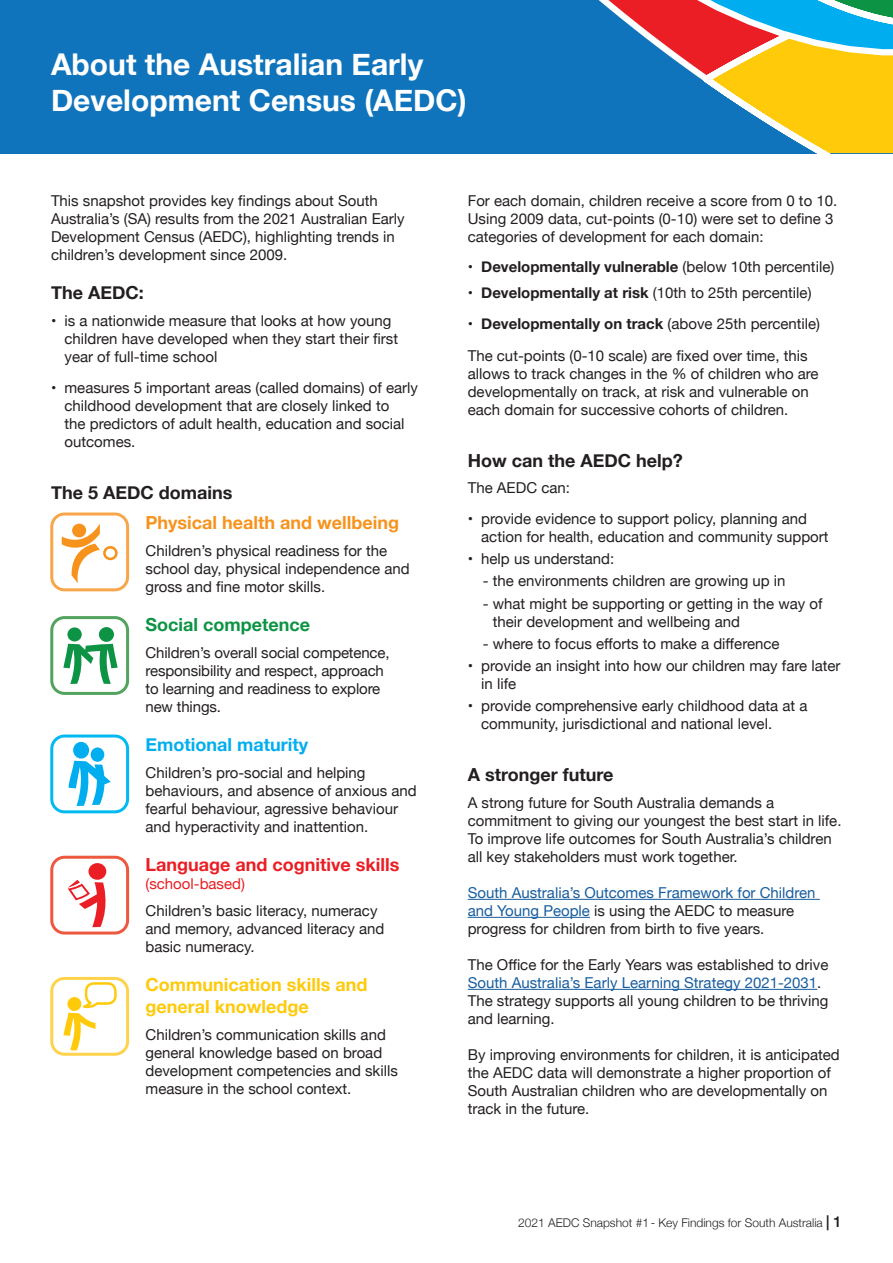
<style>
.page{position:relative;width:893px;height:1263px;background:#fff}
.page>*{position:absolute;margin:0;border:0;box-sizing:border-box;transform-origin:0 0}
.t1{font:700 30px/36px "Helvetica Neue";color:#fff}
.t2{font:700 18px "Helvetica Neue";color:#231f20}
.t3{font:700 18px/21.6px "Helvetica Neue";color:#feca0a}
.t4{font:700 18px "Helvetica Neue";color:#f7931d}
.t5{font:700 18px "Helvetica Neue";color:#ea1e24}
.t6{font:700 18px "Helvetica Neue";color:#00aeef}
.t7{font:700 18px "Helvetica Neue";color:#0d9344}
.BODY_COPY{font:15px/18px "Helvetica Neue";color:#231f20}
.t8{font:700 15px "Helvetica Neue";color:#231f20}
.t9{font:15px "Helvetica Neue";color:#ea1e24}
.Bullets{font:15px "Helvetica Neue";color:#231f20}
.t10{font:300 12px "Helvetica Neue";color:#231f20}
.s1{font-weight:400}
.s2{color:#175d9e}
.s3{font-weight:500;font-size:15px}
</style>
<div class="page">
<div style="left:0;top:0;width:893px;height:153px;background:#1074bc"></div>
<svg style="left:598px;top:0;width:295px;height:153px"></svg>
<svg style="left:63px;top:982px;width:54px;height:68px"></svg>
<div style="left:88px;top:863px;width:18px;height:17px;background:#ea1e24;border-radius:50%"></div>
<svg style="left:68px;top:880px;width:38px;height:47px"></svg>
<div style="left:73px;top:742px;width:16px;height:16px;background:#00aeef;border-radius:50%"></div>
<svg style="left:69px;top:761px;width:42px;height:45px"></svg>
<div style="left:91px;top:747px;width:13px;height:15px;background:#00aeef;border-radius:50%"></div>
<div style="left:99px;top:627px;width:15px;height:15px;background:#0d9344;border-radius:50%"></div>
<svg style="left:63px;top:644px;width:55px;height:40px"></svg>
<div style="left:67px;top:627px;width:15px;height:14px;background:#0d9344;border-radius:50%"></div>
<hr style="left:468px;top:899px;width:352px;height:1px;background:#175d9e">
<hr style="left:468px;top:917px;width:122px;height:1px;background:#175d9e">
<hr style="left:468px;top:989px;width:349px;height:1px;background:#175d9e">
<svg style="left:62px;top:523px;width:56px;height:60px"></svg>
<div style="left:50px;top:512px;width:79px;height:79px;border:3px solid #f9a64a;border-radius:13px"></div>
<div style="left:50px;top:616px;width:79px;height:79px;border:3px solid #51a35e;border-radius:13px"></div>
<div style="left:50px;top:734px;width:79px;height:79px;border:3px solid #00baf1;border-radius:13px"></div>
<div style="left:50px;top:856px;width:79px;height:78px;border:3px solid #ed583e;border-radius:13px"></div>
<div style="left:50px;top:977px;width:79px;height:79px;border:3px solid #fed34c;border-radius:13px"></div>
<h1 class="t1" style="left:51px;top:47px;width:417px">About the Australian Early<br>Development Census (AEDC)</h1>
<p class="BODY_COPY" style="left:51px;top:192px;width:355px">This snapshot provides key findings about South Australia’s (SA) results from the 2021 Australian Early Development Census (AEDC), highlighting trends in children’s development since 2009.</p>
<p class="t2" style="left:51px;top:279px;width:94px">The AEDC:</p>
<p class="BODY_COPY" style="left:65px;top:312px;width:335px;text-indent:-14px">• is a nationwide measure that looks at how young children have developed when they start their first year of full-time school</p>
<p class="BODY_COPY" style="left:65px;top:379px;width:355px;text-indent:-14px">• measures 5 important areas (called domains) of early childhood development that are closely linked to<br>the predictors of adult health, education and social outcomes.</p>
<h2 class="t2" style="left:51px;top:478px;width:183px">The 5 AEDC domains</h2>
<h2 class="t4" style="left:146px;top:508px;width:255px">Physical health and wellbeing</h2>
<p class="BODY_COPY" style="left:146px;top:542px;width:266px">Children’s physical readiness for the school day, physical independence and gross and fine motor skills.</p>
<h2 class="t7" style="left:146px;top:611px;width:166px">Social competence</h2>
<p class="BODY_COPY" style="left:146px;top:644px;width:246px">Children’s overall social competence, responsibility and respect, approach to learning and readiness to explore new things.</p>
<h2 class="t6" style="left:146px;top:731px;width:164px">Emotional maturity</h2>
<p class="BODY_COPY" style="left:146px;top:764px;width:273px">Children’s pro-social and helping behaviours, and absence of anxious and fearful behaviour, agressive behaviour and hyperactivity and inattention.</p>
<h2 class="t5" style="left:146px;top:851px;width:255px">Language and cognitive skills</h2>
<h2 class="t9" style="left:146px;top:873px;width:101px">(school-based)</h2>
<p class="BODY_COPY" style="left:146px;top:902px;width:240px">Children’s basic literacy, numeracy and memory, advanced literacy and basic numeracy.</p>
<h2 class="t3" style="left:146px;top:975px;width:223px">Communication skills and general knowledge</h2>
<p class="BODY_COPY" style="left:146px;top:1026px;width:254px">Children’s communication skills and general knowledge based on broad development competencies and skills measure in the school context.</p>
<p class="BODY_COPY" style="left:468px;top:192px;width:371px">For each domain, children receive a score from 0 to 10.<br>Using 2009 data, cut-points (0-10) were set to define 3 categories of development for each domain:</p>
<p class="t8" style="left:468px;top:255px;width:368px">• Developmentally vulnerable <span class="s1">(below 10th percentile)</span></p>
<p class="t8" style="left:468px;top:281px;width:345px">• Developmentally at risk <span class="s1">(10th to 25th percentile)</span></p>
<p class="t8" style="left:468px;top:312px;width:354px">• Developmentally on track <span class="s1">(above 25th percentile)</span></p>
<p class="BODY_COPY" style="left:468px;top:347px;width:352px">The cut-points (0-10 scale) are fixed over time, this allows to track changes in the % of children who are developmentally on track, at risk and vulnerable on each domain for successive cohorts of children.</p>
<p class="t2" style="left:468px;top:446px;width:217px">How can the AEDC help?</p>
<p class="Bullets" style="left:468px;top:477px;width:104px">The AEDC can:</p>
<p class="BODY_COPY" style="left:481px;top:510px;width:349px;text-indent:-14px">• provide evidence to support policy, planning and action for health, education and community support</p>
<p class="BODY_COPY" style="left:468px;top:551px;width:148px">• help us understand:</p>
<p class="BODY_COPY" style="left:483px;top:573px;width:304px">- the environments children are growing up in</p>
<p class="BODY_COPY" style="left:493px;top:595px;width:331px;text-indent:-10px">- what might be supporting or getting in the way of their development and wellbeing and</p>
<p class="BODY_COPY" style="left:483px;top:635px;width:298px">- where to focus efforts to make a difference</p>
<p class="BODY_COPY" style="left:481px;top:658px;width:361px;text-indent:-14px">• provide an insight into how our children may fare later in life</p>
<p class="BODY_COPY" style="left:481px;top:697px;width:328px;text-indent:-14px">• provide comprehensive early childhood data at a community, jurisdictional and national level.</p>
<h2 class="t2" style="left:468px;top:761px;width:147px">A stronger future</h2>
<p class="BODY_COPY" style="left:468px;top:794px;width:375px">A strong future for South Australia demands a commitment to giving our youngest the best start in life.</p>
<p class="BODY_COPY" style="left:468px;top:830px;width:365px">To improve life outcomes for South Australia’s children all key stakeholders must work together.</p>
<p class="BODY_COPY" style="left:468px;top:884px;width:349px"><span class="s2">South Australia’s Outcomes Framework for Children and Young People</span> is using the AEDC to measure progress for children from birth to five years.</p>
<p class="BODY_COPY" style="left:468px;top:956px;width:362px">The Office for the Early Years was established to drive <span class="s2">South Australia’s Early Learning Strategy 2021-2031</span>.<br>The strategy supports all young children to be thriving and learning.</p>
<p class="BODY_COPY" style="left:468px;top:1046px;width:374px">By improving environments for children, it is anticipated the AEDC data will demonstrate a higher proportion of South Australian children who are developmentally on track in the future.</p>
<p class="t10" style="left:518px;top:1212px;width:325px">2021 AEDC Snapshot #1 - Key Findings for South Australia <span class="s3">| 1</span></p>
</div>
